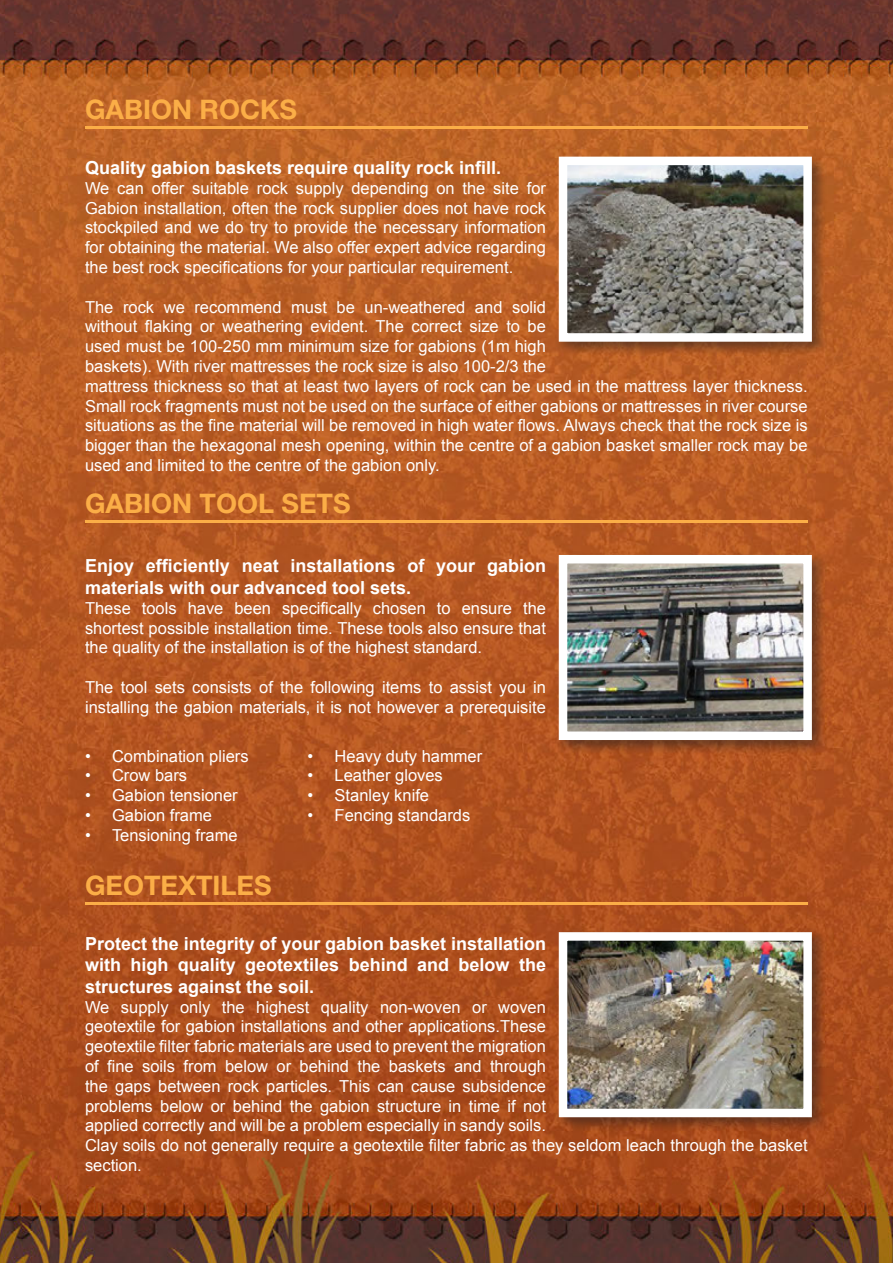
<style>
.page{position:relative;width:893px;height:1263px;background:#fff}
.page>*{position:absolute;margin:0;border:0;box-sizing:border-box;transform-origin:0 0}
.t1{font:700 27px "Helvetica Neue LT Std";color:#fbae47}
.t2{font:700 18px/21.6px "Arial";color:#fff}
.t3{font:16.5px/19.8px "Arial";color:#fff}
</style>
<div class="page">
<img style="left:0;top:0;width:893px;height:1263px">
<hr style="left:85px;top:520px;width:723px;height:3px;background:#fbae47">
<hr style="left:85px;top:902px;width:723px;height:3px;background:#fbae47">
<hr style="left:85px;top:126px;width:723px;height:3px;background:#fbae47">
<div style="left:556px;top:153px;width:271px;height:204px;background:#231f20;opacity:.5"></div>
<img style="left:569px;top:167px;width:233px;height:165px">
<div style="left:559px;top:157px;width:253px;height:185px;border:9px solid #fff"></div>
<div style="left:556px;top:551px;width:271px;height:205px;background:#231f20;opacity:.5"></div>
<img style="left:569px;top:565px;width:233px;height:165px">
<div style="left:559px;top:555px;width:253px;height:185px;border:9px solid #fff"></div>
<div style="left:556px;top:928px;width:271px;height:205px;background:#231f20;opacity:.5"></div>
<img style="left:569px;top:942px;width:233px;height:165px">
<div style="left:559px;top:932px;width:253px;height:185px;border:9px solid #fff"></div>
<h1 class="t1" style="left:85px;top:92px;width:214px">GABION ROCKS</h1>
<p class="t2" style="left:85px;top:157px;width:418px">Quality gabion baskets require quality rock infill.</p>
<p class="t3" style="left:85px;top:178px;width:462px;text-align:justify">We can offer suitable rock supply depending on the site for Gabion installation, often the rock supplier does not have rock stockpiled and we do try to provide the necessary information for obtaining the material. We also offer expert advice regarding the best rock specifications for your particular requirement.</p>
<p class="t3" style="left:85px;top:297px;width:724px">The rock we recommend must be un-weathered and solid<br>without flaking or weathering evident. The correct size to be<br>used must be 100-250 mm minimum size for gabions (1m high<br>baskets). With river mattresses the rock size is also 100-2/3 the<br>mattress thickness so that at least two layers of rock can be used in the mattress layer thickness.<br>Small rock fragments must not be used on the surface of either gabions or mattresses in river course situations as the fine material will be removed in high water flows. Always check that the rock size is bigger than the hexagonal mesh opening, within the centre of a gabion basket smaller rock may be used and limited to the centre of the gabion only.</p>
<h1 class="t1" style="left:85px;top:487px;width:267px">GABION TOOL SETS</h1>
<p class="t2" style="left:85px;top:556px;width:462px">Enjoy efficiently neat installations of your gabion materials with our advanced tool sets.</p>
<p class="t3" style="left:85px;top:598px;width:462px;text-align:justify">These tools have been specifically chosen to ensure the shortest possible installation time. These tools also ensure that the quality of the installation is of the highest standard.</p>
<p class="t3" style="left:85px;top:677px;width:462px">The tool sets consists of the following items to assist you in installing the gabion materials, it is not however a prerequisite</p>
<p class="t3" style="left:85px;top:746px;width:165px">• Combination pliers</p>
<p class="t3" style="left:85px;top:766px;width:104px">• Crow bars</p>
<p class="t3" style="left:85px;top:785px;width:154px">• Gabion tensioner</p>
<p class="t3" style="left:85px;top:805px;width:128px">• Gabion frame</p>
<p class="t3" style="left:85px;top:825px;width:154px">• Tensioning frame</p>
<p class="t3" style="left:308px;top:746px;width:176px">• Heavy duty hammer</p>
<p class="t3" style="left:308px;top:766px;width:137px">• Leather gloves</p>
<p class="t3" style="left:308px;top:785px;width:123px">• Stanley knife</p>
<p class="t3" style="left:308px;top:805px;width:164px">• Fencing standards</p>
<h1 class="t1" style="left:85px;top:868px;width:188px">GEOTEXTILES</h1>
<p class="t2" style="left:85px;top:933px;width:462px;text-align:justify">Protect the integrity of your gabion basket installation with high quality geotextiles behind and below the structures against the soil.</p>
<p class="t3" style="left:85px;top:997px;width:724px">We supply only the highest quality non-woven or woven<br>geotextile for gabion installations and other applications.These<br>geotextile filter fabric materials are used to prevent the migration<br>of fine soils from below or behind the baskets and through<br>the gaps between rock particles. This can cause subsidence<br>problems below or behind the gabion structure in time if not<br>applied correctly and will be a problem especially in sandy soils.<br>Clay soils do not generally require a geotextile filter fabric as they seldom leach through the basket section.</p>
</div>
